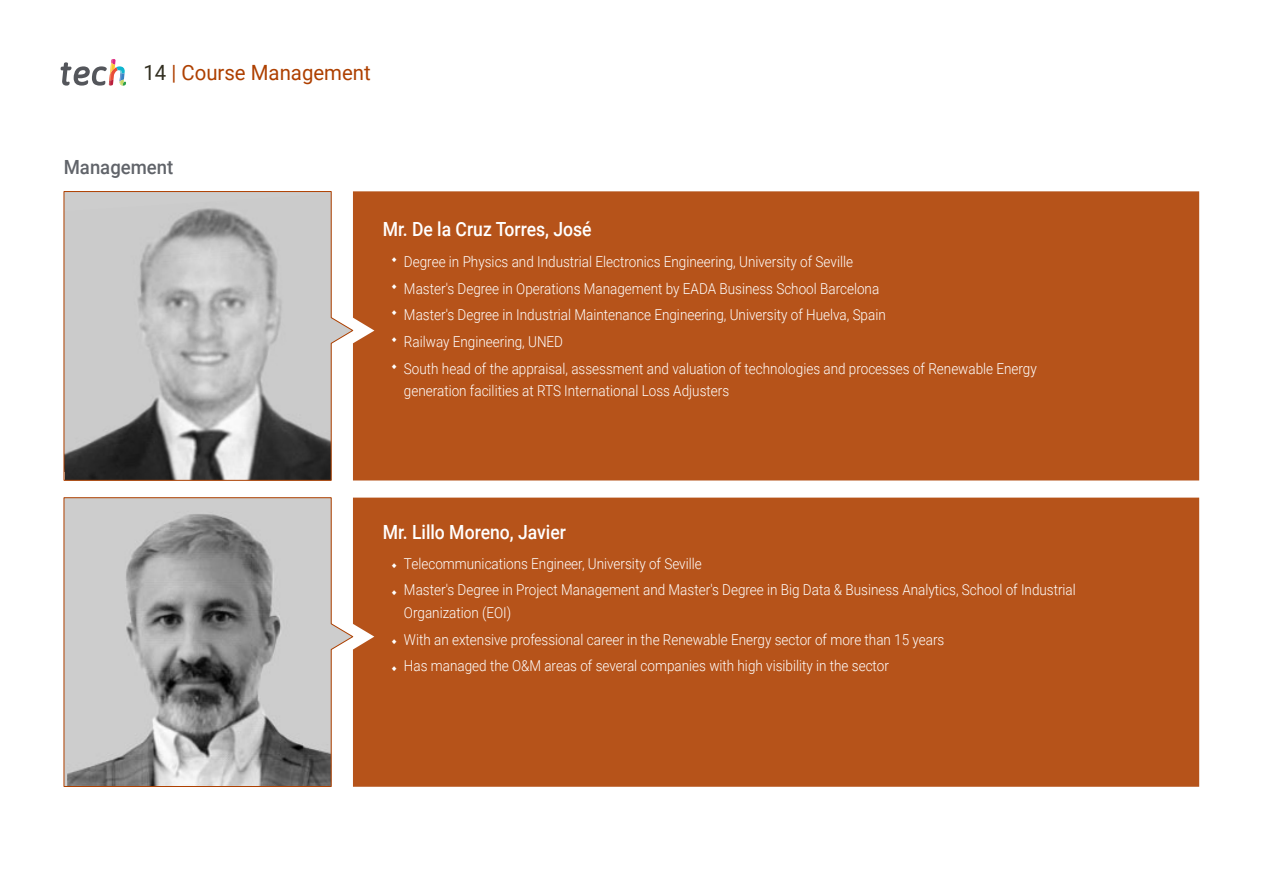
<style>
.page{position:relative;width:1263px;height:893px;background:#fff}
.page>*{position:absolute;margin:0;border:0;box-sizing:border-box;transform-origin:0 0}
.t1{font:21px "Roboto";color:#ae4000}
.t2{font:500 19.5px "Roboto";color:#fff;scale:.9 1}
.t3{font:500 19.5px "Roboto";color:#61646a;scale:.95 1}
.t4{font:300 15px/26.7px "Roboto";color:#fff;scale:.9 1}
.s1{color:#312e20}
</style>
<div class="page">
<svg style="left:61px;top:59px;width:65px;height:27px"></svg>
<div style="left:353px;top:498px;width:846px;height:289px;background:#b6531a"></div>
<div style="left:353px;top:191px;width:846px;height:289px;background:#b6531a"></div>
<svg style="left:64px;top:191px;width:289px;height:290px;background:#b5b4b3"></svg>
<svg style="left:64px;top:497px;width:289px;height:290px;background:#b1b0af"></svg>
<svg style="left:392px;top:257px;width:5px;height:5px"></svg>
<svg style="left:392px;top:284px;width:5px;height:5px"></svg>
<svg style="left:392px;top:310px;width:5px;height:5px"></svg>
<svg style="left:392px;top:337px;width:5px;height:5px"></svg>
<svg style="left:392px;top:364px;width:5px;height:5px"></svg>
<svg style="left:392px;top:563px;width:5px;height:5px"></svg>
<svg style="left:392px;top:590px;width:5px;height:5px"></svg>
<svg style="left:392px;top:639px;width:5px;height:5px"></svg>
<svg style="left:392px;top:666px;width:5px;height:5px"></svg>
<h1 class="t1" style="left:144px;top:57px;width:229px"><span class="s1">14</span> | Course Management</h1>
<h2 class="t3" style="left:64px;top:154px;width:117px">Management</h2>
<h2 class="t2" style="left:383px;top:215px;width:234px">Mr. De la Cruz Torres, José</h2>
<p class="t4" style="left:404px;top:247px;width:705px">Degree in Physics and Industrial Electronics Engineering, University of Seville<br>Master's Degree in Operations Management by EADA Business School Barcelona<br>Master's Degree in Industrial Maintenance Engineering, University of Huelva, Spain<br>Railway Engineering, UNED<br>South head of the appraisal, assessment and valuation of technologies and processes of Renewable Energy</p>
<p class="t4" style="left:404px;top:377px;width:363px">generation facilities at RTS International Loss Adjusters</p>
<h2 class="t2" style="left:383px;top:518px;width:205px">Mr. Lillo Moreno, Javier</h2>
<p class="t4" style="left:404px;top:549px;width:748px">Telecommunications Engineer, University of Seville<br>Master's Degree in Project Management and Master's Degree in Big Data &amp; Business Analytics, School of Industrial</p>
<p class="t4" style="left:404px;top:598px;width:602px">Organization (EOI)<br>With an extensive professional career in the Renewable Energy sector of more than 15 years<br>Has managed the O&amp;M areas of several companies with high visibility in the sector</p>
</div>
